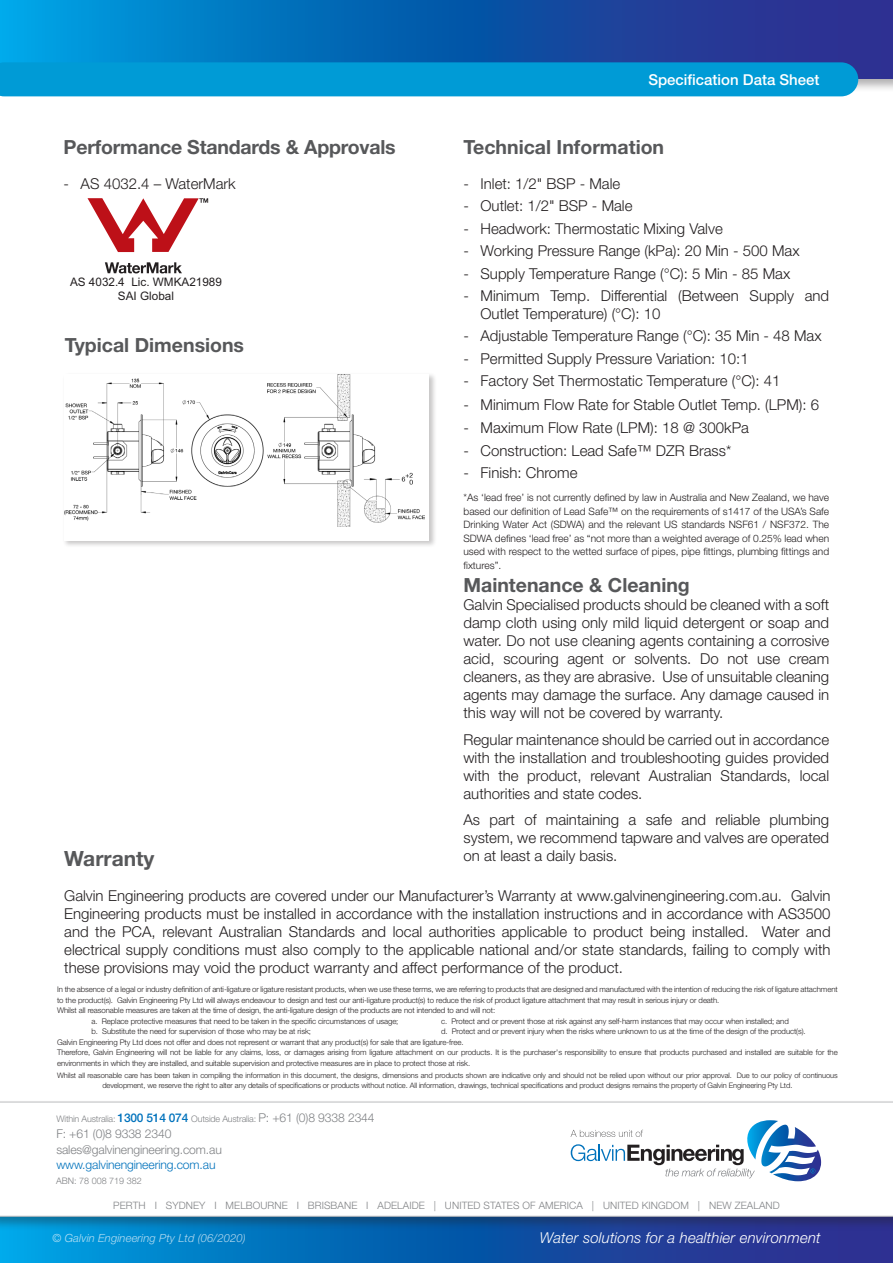
<style>
.page{position:relative;width:893px;height:1263px;background:#fff}
.page>*{position:absolute;margin:0;border:0;box-sizing:border-box;transform-origin:0 0}
.t1{font:700 21px "Helvetica Neue LT Std";color:#57585a}
.GE_Sideways_Headers{font:700 19.5px "Helvetica Neue LT Std";color:#57585a}
.Captions_for_Pics{font:700 19.5px "Helvetica Neue LT Std";color:#57585a}
.GE_Main_Copy_-_No_Bu{font:300 15px/18px "Helvetica Neue LT Std";color:#231f20;text-align:justify}
.t2{font:italic 300 15px "Helvetica Neue LT Std";letter-spacing:.01em;color:#fff}
.t3{font:500 15px "Helvetica Neue LT Std";color:#fff}
.t4{font:300 12.15px/15.8px "Helvetica Neue LT Std";letter-spacing:-.01em;color:#808285}
.t5{font:300 12.15px "Helvetica Neue LT Std";letter-spacing:-.01em;color:#0072bc}
.t6{font:11.7px/14.1px "Arial";color:#231f20;text-align:center}
.t7{font:italic 300 11.25px "Helvetica Neue LT Std";letter-spacing:.01em;color:#fff}
.Captions_for_Pics-2{font:300 10.2px/13.5px "Helvetica Neue LT Std";color:#231f20;text-align:justify}
.t8{font:300 10.2px "Helvetica Neue LT Std";letter-spacing:.01em;color:#808285}
.t9{font:300 9px "Helvetica Neue LT Std";letter-spacing:-.02em;color:#808285}
.t10{font:300 9px "Helvetica Neue LT Std";color:#808285}
.t11{font:300 7.8px/10.5px "Helvetica Neue LT Std";letter-spacing:-.01em;color:#231f20}
.t12{font:300 7.5px/10.5px "Helvetica Neue LT Std";letter-spacing:-.01em;color:#231f20;text-align:center}
.s1{font-weight:500;font-size:12px;color:#0072bc}
.s2{font-size:12.15px}
</style>
<div class="page">
<svg style="left:0;top:1231px;width:893px;height:32px;background:#0f5eaf"></svg>
<div style="left:0;top:1099px;width:893px;height:132px;background:#231f20;opacity:.35"></div>
<svg style="left:0;top:1102px;width:893px;height:114px"></svg>
<svg style="left:0;top:0;width:893px;height:79px;background:#0f5daf"></svg>
<div style="left:0;top:62px;width:858px;height:34px;background:#009bd6"></div>
<svg style="left:571px;top:1120px;width:250px;height:61px"></svg>
<div style="left:63px;top:372px;width:374px;height:176px;background:#231f20;opacity:.25"></div>
<div style="left:64px;top:374px;width:365px;height:167px;background:#fff"></div>
<img style="left:65px;top:374px;width:360px;height:153px">
<svg style="left:105px;top:262px;width:77px;height:11px"></svg>
<svg style="left:88px;top:198px;width:120px;height:54px"></svg>
<p class="t3" style="left:648px;top:70px;width:173px">Specification Data Sheet</p>
<p class="GE_Sideways_Headers" style="left:64px;top:135px;width:334px">Performance Standards &amp; Approvals</p>
<p class="GE_Main_Copy_-_No_Bu" style="left:64px;top:175px;width:174px">- AS 4032.4 – WaterMark</p>
<p class="GE_Sideways_Headers" style="left:463px;top:135px;width:202px">Technical Information</p>
<p class="GE_Main_Copy_-_No_Bu" style="left:463px;top:174px;width:158px">- Inlet: 1/2" BSP - Male</p>
<p class="GE_Main_Copy_-_No_Bu" style="left:463px;top:196px;width:170px">- Outlet: 1/2" BSP - Male</p>
<p class="GE_Main_Copy_-_No_Bu" style="left:463px;top:219px;width:261px">- Headwork: Thermostatic Mixing Valve</p>
<p class="GE_Main_Copy_-_No_Bu" style="left:463px;top:242px;width:338px">- Working Pressure Range (kPa): 20 Min - 500 Max</p>
<p class="GE_Main_Copy_-_No_Bu" style="left:463px;top:264px;width:328px">- Supply Temperature Range (°C): 5 Min - 85 Max</p>
<p class="GE_Main_Copy_-_No_Bu" style="left:480px;top:287px;width:350px;line-height:17.2px;text-indent:-17px">- Minimum Temp. Differential (Between Supply and<br>Outlet Temperature) (°C): 10</p>
<p class="GE_Main_Copy_-_No_Bu" style="left:463px;top:326px;width:360px">- Adjustable Temperature Range (°C): 35 Min - 48 Max</p>
<p class="GE_Main_Copy_-_No_Bu" style="left:463px;top:349px;width:287px">- Permitted Supply Pressure Variation: 10:1</p>
<p class="GE_Main_Copy_-_No_Bu" style="left:463px;top:372px;width:319px">- Factory Set Thermostatic Temperature (°C): 41</p>
<p class="GE_Main_Copy_-_No_Bu" style="left:463px;top:395px;width:357px">- Minimum Flow Rate for Stable Outlet Temp. (LPM): 6</p>
<p class="GE_Main_Copy_-_No_Bu" style="left:463px;top:418px;width:287px">- Maximum Flow Rate (LPM): 18 @ 300kPa</p>
<p class="GE_Main_Copy_-_No_Bu" style="left:463px;top:441px;width:269px">- Construction: Lead Safe™ DZR Brass*</p>
<p class="GE_Main_Copy_-_No_Bu" style="left:463px;top:463px;width:115px">- Finish: Chrome</p>
<p class="Captions_for_Pics-2" style="left:463px;top:491px;width:367px">*As ‘lead free’ is not currently defined by law in Australia and New Zealand, we have based our definition of Lead Safe™ on the requirements of s1417 of the USA’s Safe Drinking Water Act (SDWA) and the relevant US standards NSF61 / NSF372. The SDWA defines ‘lead free’ as “not more than a weighted average of 0.25% lead when used with respect to the wetted surface of pipes, pipe fittings, plumbing fittings and fixtures”.</p>
<p class="Captions_for_Pics" style="left:463px;top:573px;width:228px">Maintenance &amp; Cleaning</p>
<p class="GE_Main_Copy_-_No_Bu" style="left:463px;top:596px;width:367px">Galvin Specialised products should be cleaned with a soft damp cloth using only mild liquid detergent or soap and water. Do not use cleaning agents containing a corrosive acid, scouring agent or solvents. Do not use cream cleaners, as they are abrasive. Use of unsuitable cleaning agents may damage the surface. Any damage caused in this way will not be covered by warranty.</p>
<p class="GE_Main_Copy_-_No_Bu" style="left:463px;top:730px;width:367px">Regular maintenance should be carried out in accordance with the installation and troubleshooting guides provided with the product, relevant Australian Standards, local authorities and state codes.</p>
<p class="GE_Main_Copy_-_No_Bu" style="left:463px;top:811px;width:367px">As part of maintaining a safe and reliable plumbing system, we recommend tapware and valves are operated on at least a daily basis.</p>
<p class="t6" style="left:70px;top:275px;width:153px">AS 4032.4 Lic. WMKA21989<br>SAI Global</p>
<p class="GE_Sideways_Headers" style="left:65px;top:333px;width:181px">Typical Dimensions</p>
<h1 class="t1" style="left:64px;top:845px;width:92px">Warranty</h1>
<p class="GE_Main_Copy_-_No_Bu" style="left:64px;top:886px;width:768px">Galvin Engineering products are covered under our Manufacturer’s Warranty at www.galvinengineering.com.au. Galvin Engineering products must be installed in accordance with the installation instructions and in accordance with AS3500 and the PCA, relevant Australian Standards and local authorities applicable to product being installed. Water and electrical supply conditions must also comply to the applicable national and/or state standards, failing to comply with these provisions may void the product warranty and affect performance of the product.</p>
<p class="t11" style="left:57px;top:984px;width:782px">In the absence of a legal or industry definition of anti-ligature or ligature resistant products, when we use these terms, we are referring to products that are designed and manufactured with the intention of reducing the risk of ligature attachment</p>
<p class="t11" style="left:57px;top:995px;width:664px">to the product(s). Galvin Engineering Pty Ltd will always endeavour to design and test our anti-ligature product(s) to reduce the risk of product ligature attachment that may result in serious injury or death.</p>
<p class="t11" style="left:57px;top:1005px;width:440px">Whilst all reasonable measures are taken at the time of design, the anti-ligature design of the products are not intended to and will not:</p>
<p class="t11" style="left:92px;top:1016px;width:308px">a. Replace protective measures that need to be taken in the specific circumstances of usage;</p>
<p class="t11" style="left:441px;top:1016px;width:349px">c. Protect and or prevent those at risk against any self-harm instances that may occur when installed; and</p>
<p class="t11" style="left:92px;top:1026px;width:221px">b. Substitute the need for supervision of those who may be at risk;</p>
<p class="t11" style="left:57px;top:1026px;width:782px;text-indent:384px">d. Protect and or prevent injury when the risks where unknown to us at the time of the design of the product(s).<br>Galvin Engineering Pty Ltd does not offer and does not represent or warrant that any product(s) for sale that are ligature-free.<br>Therefore, Galvin Engineering will not be liable for any claims, loss, or damages arising from ligature attachment on our products. It is the purchaser's responsibility to ensure that products purchased and installed are suitable for the environments in which they are installed, and suitable supervision and protective measures are in place to protect those at risk.</p>
<p class="t12" style="left:57px;top:1070px;width:782px">Whilst all reasonable care has been taken in compiling the information in this document, the designs, dimensions and products shown are indicative only and should not be relied upon without our prior approval. Due to our policy of continuous development, we reserve the right to alter any details of specifications or products without notice. All information, drawings, technical specifications and product designs remains the property of Galvin Engineering Pty Ltd.</p>
<p class="t9" style="left:56px;top:1113px;width:320px">Within Australia: <span class="s1">1300 514 074</span> Outside Australia: <span class="s2">P: +61 (0)8 9338 2344</span></p>
<p class="t4" style="left:56px;top:1125px;width:167px">F: +61 (0)8 9338 2340 sales@galvinengineering.com.au</p>
<p class="t5" style="left:56px;top:1157px;width:161px">www.galvinengineering.com.au</p>
<p class="t8" style="left:113px;top:1199px;width:668px">PERTH I SYDNEY I MELBOURNE I BRISBANE I ADELAIDE | UNITED STATES OF AMERICA | UNITED KINGDOM | NEW ZEALAND</p>
<p class="t10" style="left:56px;top:1175px;width:87px">ABN: 78 008 719 382</p>
<p class="t7" style="left:52px;top:1231px;width:195px">© Galvin Engineering Pty Ltd (06/2020)</p>
<p class="t2" style="left:540px;top:1229px;width:282px">Water solutions for a healthier environment</p>
</div>
